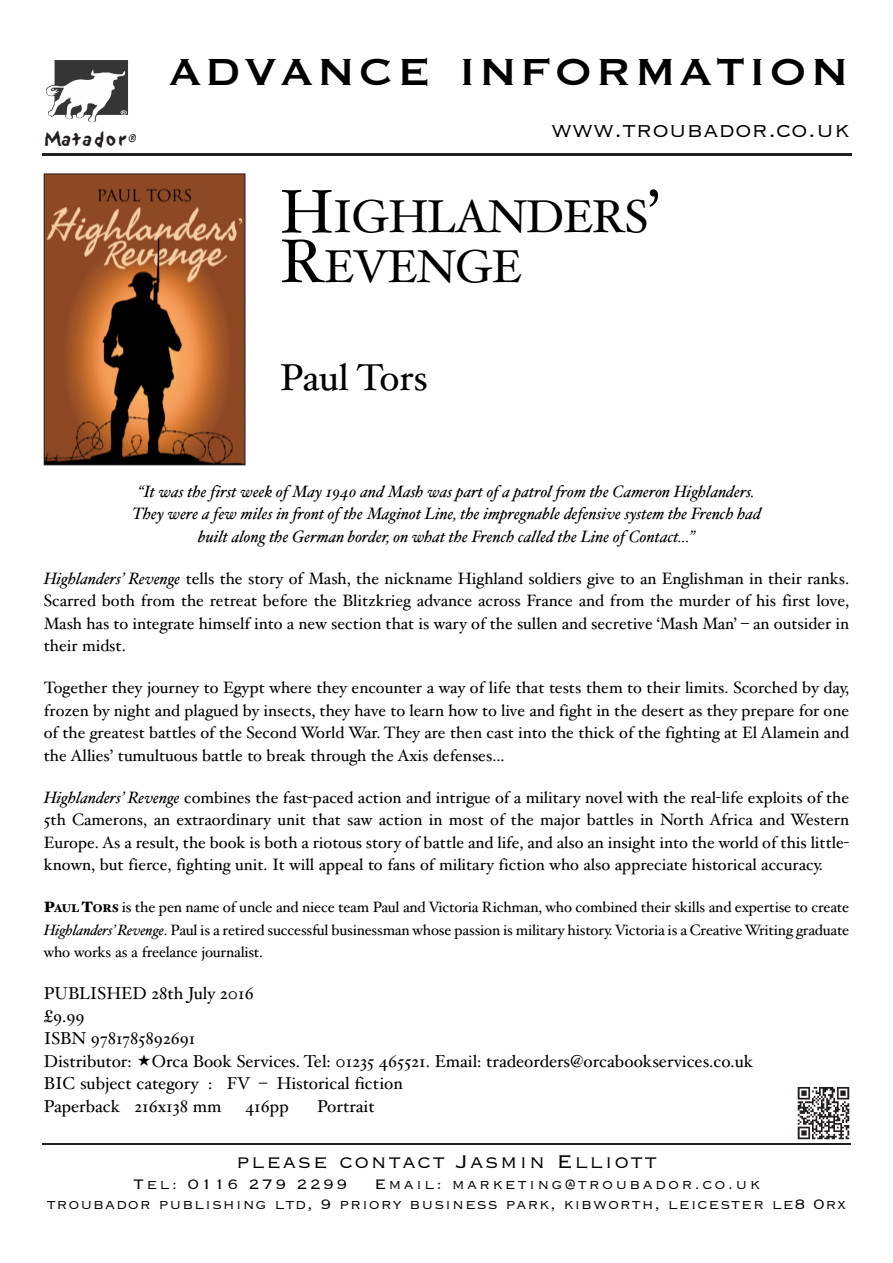
<style>
.page{position:relative;width:893px;height:1263px;background:#fff}
.page>*{position:absolute;margin:0;border:0;box-sizing:border-box;transform-origin:0 0}
.t1{font:49.5px "Copperplate";letter-spacing:.065em;color:#000}
.t2{font:46.2px/49.5px "Hoefler Text";letter-spacing:-.025em;color:#000}
.t3{font:37.5px "Hoefler Text";color:#000}
.t4{font:300 27px "Copperplate";color:#000}
.t5{font:300 24px "Copperplate";letter-spacing:.075em;color:#000}
.t6{font:300 18px/19.5px "Copperplate";letter-spacing:.05em;color:#000}
.t7{font:300 18px "Copperplate";letter-spacing:.12em;color:#000}
.t8{font:18px "Sand";color:#231f20}
.t9{font:17.25px/22.5px "Hoefler Text";color:#000}
.t10{font:16.5px/22.5px "Hoefler Text";color:#000;text-align:justify}
.t11{font:italic 16.5px/22.5px "Hoefler Text";color:#000;text-align:center}
.t12{font:15px/22.5px "Hoefler Text";letter-spacing:-.01em;color:#000;text-align:justify}
.s1{font-size:61.5px}
.s2{font-style:italic}
.s3{font-weight:900}
.s4{font-weight:900;font-size:11.25px}
</style>
<div class="page">
<img style="left:46px;top:176px;width:197px;height:287px">
<div style="left:44px;top:174px;width:201px;height:291px;border:1px solid #231f20"></div>
<img style="left:46px;top:60px;width:82px;height:62px">
<hr style="left:42px;top:154px;width:810px;height:2px;background:#231f20">
<hr style="left:42px;top:1143px;width:808px;height:2px;background:#231f20">
<img style="left:797px;top:1087px;width:53px;height:53px">
<p class="t8" style="left:45px;top:129px;width:93px">Matador <sup>®</sup></p>
<h1 class="t1" style="left:169px;top:39px;width:681px">ADVANCE INFORMATION</h1>
<h3 class="t4" style="left:551px;top:111px;width:299px">www.troubador.co.uk</h3>
<h2 class="t2" style="left:280px;top:197px;width:381px"><span class="s1">H</span>IGHLANDERS<span class="s1">’<br>R</span>EVENGE</h2>
<h3 class="t3" style="left:280px;top:363px;width:149px">Paul Tors</h3>
<p class="t11" style="left:132px;top:482px;width:630px">“It was the first week of May 1940 and Mash was part of a patrol from the Cameron Highlanders.<br>They were a few miles in front of the Maginot Line, the impregnable defensive system the French had built along the German border, on what the French called the Line of Contact...”</p>
<p class="t10" style="left:44px;top:569px;width:806px"><span class="s2">Highlanders’ Revenge</span> tells the story of Mash, the nickname Highland soldiers give to an Englishman in their ranks.<br>Scarred both from the retreat before the Blitzkrieg advance across France and from the murder of his first love, Mash has to integrate himself into a new section that is wary of the sullen and secretive ‘Mash Man’ – an outsider in their midst.</p>
<p class="t10" style="left:44px;top:678px;width:807px">Together they journey to Egypt where they encounter a way of life that tests them to their limits. Scorched by day, frozen by night and plagued by insects, they have to learn how to live and fight in the desert as they prepare for one of the greatest battles of the Second World War. They are then cast into the thick of the fighting at El Alamein and the Allies’ tumultuous battle to break through the Axis defenses...</p>
<p class="t10" style="left:44px;top:788px;width:806px"><span class="s2">Highlanders’ Revenge</span> combines the fast-paced action and intrigue of a military novel with the real-life exploits of the 5th Camerons, an extraordinary unit that saw action in most of the major battles in North Africa and Western Europe. As a result, the book is both a riotous story of battle and life, and also an insight into the world of this little&shy;known, but fierce, fighting unit. It will appeal to fans of military fiction who also appreciate historical accuracy.</p>
<p class="t12" style="left:44px;top:898px;width:806px"><span class="s3">P</span><span class="s4">AUL</span> <span class="s3">T</span><span class="s4">ORS</span> is the pen name of uncle and niece team Paul and Victoria Richman, who combined their skills and expertise to create <span class="s2">Highlanders’ Revenge</span>. Paul is a retired successful businessman whose passion is military history. Victoria is a Creative Writing graduate who works as a freelance journalist.</p>
<p class="t9" style="left:44px;top:984px;width:711px">PUBLISHED 28th July 2016<br>£9.99<br>ISBN 9781785892691<br>Distributor: Orca Book Services. Tel: 01235 465521. Email: tradeorders@orcabookservices.co.uk BIC subject category : FV – Historical fiction<br>Paperback 216x138 mm</p>
<p class="t9" style="left:245px;top:1096px;width:45px">416pp</p>
<p class="t9" style="left:317px;top:1096px;width:59px">Portrait</p>
<h3 class="t5" style="left:236px;top:1146px;width:422px">please contact Jasmin Elliott</h3>
<p class="t7" style="left:133px;top:1173px;width:216px">Tel: 0116 279 2299</p>
<p class="t6" style="left:47px;top:1173px;width:801px;text-indent:328px">Email: marketing@troubador.co.uk troubador publishing ltd, 9 priory business park, kibworth, leicester le8 0rx</p>
</div>
